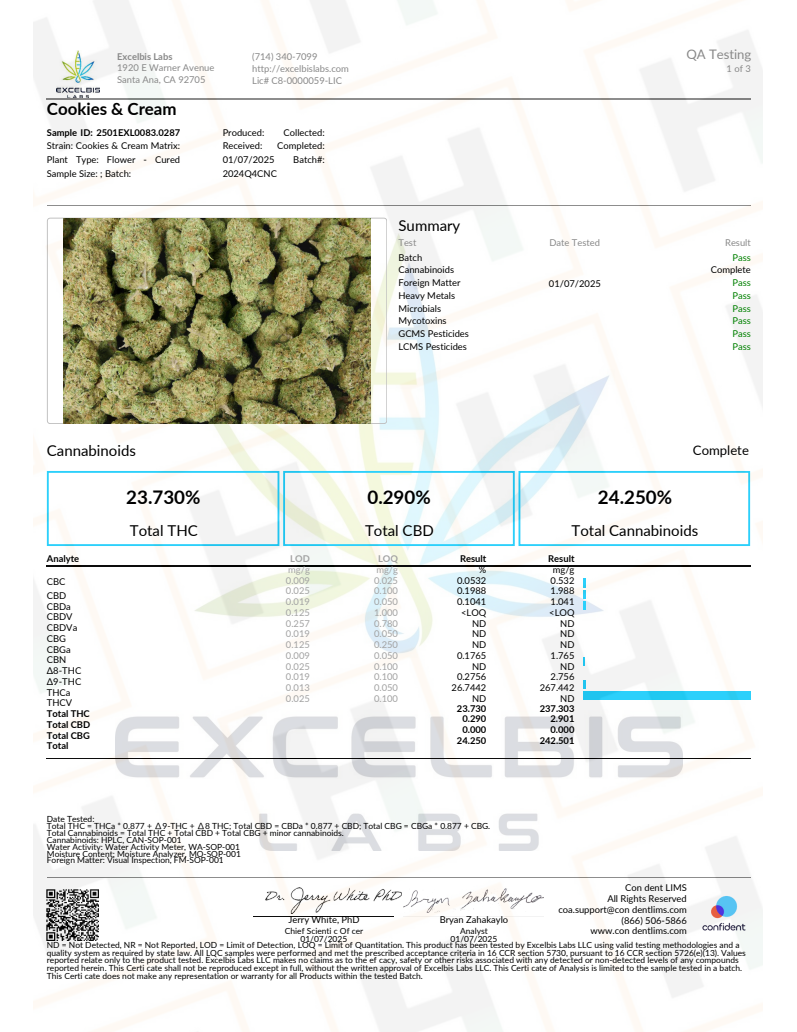
<style>
.page{position:relative;width:797px;height:1032px;background:#fff}
.page>*{position:absolute;margin:0;border:0;box-sizing:border-box;transform-origin:0 0}
.t1{font:700 18.75px "Lato";color:#000}
.t2{font:700 16.88px "Lato";color:#000}
.t3{font:15px "Lato";color:#000}
.t4{font:13.12px "Lato";color:#888}
.t5{font:13.12px "Lato";color:#000}
.t6{font:9.38px/10.8px "Lato";color:#000;text-align:right}
.t7{font:9.38px/10.8px "Lato";color:#a2a2a2;text-align:center}
.t8{font:9.38px/11.8px "Lato";color:#888}
.t9{font:700 9.38px "Lato";color:#000}
.t10{font:9.38px "Lato";color:#008000}
.t11{font:8.44px/6.8px "Lato";color:#000;text-align:center}
.s1{font-weight:700}
.s2{color:#888}
.s3{color:#008000}
.s4{font-family:"Noto Sans CJ Ksc"}
</style>
<div class="page">
<img style="left:34px;top:0;width:729px;height:1031px">
<p class="t8" style="left:117px;top:50px;width:99px"><span class="s1">Excelbis Labs<br></span>1920 E Warner Avenue<br>Santa Ana, CA 92705</p>
<p class="t2" style="left:47px;top:98px;width:131px">Cookies &amp; Cream</p>
<p class="t6" style="left:47px;top:125px;width:135px;line-height:13.7px;text-align:justify"><span class="s1">Sample ID: 2501EXL0083.0287<br></span>Strain: Cookies &amp; Cream Matrix:<br>Plant Type: Flower - Cured Sample Size: ; Batch:</p>
<p class="t8" style="left:252px;top:51px;width:98px">(714) 340-7099 http://excelbislabs.com<br>Lic# C8-0000059-LIC</p>
<p class="t6" style="left:223px;top:127px;width:43px">Produced:</p>
<p class="t6" style="left:284px;top:127px;width:43px">Collected:</p>
<p class="t6" style="left:223px;top:140px;width:41px">Received:</p>
<p class="t6" style="left:277px;top:140px;width:49px">Completed:</p>
<p class="t6" style="left:223px;top:154px;width:53px">01/07/2025</p>
<p class="t6" style="left:293px;top:154px;width:33px">Batch#:</p>
<p class="t6" style="left:223px;top:168px;width:56px">2024Q4CNC</p>
<p class="t3" style="left:398px;top:216px;width:63px">Summary</p>
<p class="t6" style="left:398px;top:235px;width:25px;line-height:14.6px;text-align:left"><span class="s2">Test<br></span>Batch</p>
<p class="t6" style="left:398px;top:264px;width:57px">Cannabinoids</p>
<p class="t6" style="left:398px;top:277px;width:64px">Foreign Matter</p>
<p class="t6" style="left:398px;top:290px;width:58px">Heavy Metals</p>
<p class="t6" style="left:398px;top:302px;width:44px">Microbials</p>
<p class="t6" style="left:398px;top:315px;width:50px">Mycotoxins</p>
<p class="t6" style="left:398px;top:328px;width:72px">GCMS Pesticides</p>
<p class="t6" style="left:398px;top:340px;width:70px">LCMS Pesticides</p>
<h2 class="t8" style="left:549px;top:236px;width:52px">Date Tested</h2>
<h1 class="t6" style="left:549px;top:278px;width:53px">01/07/2025</h1>
<p class="t4" style="left:686px;top:46px;width:67px">QA Testing</p>
<p class="t8" style="left:726px;top:62px;width:26px">1of3</p>
<p class="t8" style="left:725px;top:235px;width:27px;line-height:14.6px;text-align:right">Result<br><span class="s3">Pass</span></p>
<p class="t6" style="left:711px;top:264px;width:41px">Complete</p>
<p class="t10" style="left:732px;top:277px;width:20px">Pass</p>
<p class="t10" style="left:732px;top:289px;width:20px">Pass</p>
<p class="t10" style="left:732px;top:302px;width:20px">Pass</p>
<p class="t10" style="left:732px;top:315px;width:20px">Pass</p>
<p class="t10" style="left:732px;top:327px;width:20px">Pass</p>
<p class="t10" style="left:732px;top:340px;width:20px">Pass</p>
<p class="t3" style="left:47px;top:441px;width:91px">Cannabinoids</p>
<p class="t1" style="left:126px;top:485px;width:76px">23.730%</p>
<p class="t1" style="left:367px;top:485px;width:65px">0.290%</p>
<p class="t1" style="left:598px;top:485px;width:76px">24.250%</p>
<p class="t5" style="left:693px;top:442px;width:58px">Complete</p>
<p class="t9" style="left:47px;top:552px;width:34px">Analyte</p>
<p class="t6" style="left:47px;top:576px;width:20px">CBC</p>
<p class="t6" style="left:47px;top:590px;width:21px">CBD</p>
<h1 class="t6" style="left:47px;top:600px;width:26px">CBDa</h1>
<h3 class="t6" style="left:47px;top:611px;width:27px">CBDV</h3>
<p class="t6" style="left:47px;top:622px;width:32px">CBDVa</p>
<p class="t6" style="left:47px;top:633px;width:21px">CBG</p>
<h2 class="t6" style="left:47px;top:643px;width:25px">CBGa</h2>
<p class="t6" style="left:47px;top:654px;width:21px">CBN</p>
<p class="t6" style="left:47px;top:665px;width:36px">Δ8-THC</p>
<p class="t6" style="left:47px;top:675px;width:36px">Δ9-THC</p>
<p class="t6" style="left:47px;top:686px;width:25px">THCa</p>
<p class="t6" style="left:47px;top:697px;width:27px">THCV</p>
<p class="t9" style="left:47px;top:707px;width:44px">Total THC</p>
<p class="t9" style="left:47px;top:718px;width:45px">Total CBD</p>
<p class="t9" style="left:47px;top:729px;width:45px">Total CBG</p>
<p class="t9" style="left:47px;top:740px;width:23px">Total</p>
<p class="t3" style="left:130px;top:521px;width:69px">Total THC</p>
<p class="t3" style="left:365px;top:521px;width:70px">Total CBD</p>
<p class="t7" style="left:286px;top:553px;width:25px"><span class="s1">LOD </span>mg/g<br>0.009<br>0.025<br>0.019<br>0.125<br>0.257<br>0.019<br>0.125<br>0.009<br>0.025<br>0.019<br>0.013<br>0.025</p>
<p class="t7" style="left:374px;top:553px;width:25px"><span class="s1">LOQ </span>mg/g<br>0.025<br>0.100<br>0.050<br>1.000<br>0.780<br>0.050<br>0.250<br>0.050<br>0.100<br>0.100<br>0.050<br>0.100</p>
<p class="t6" style="left:451px;top:553px;width:36px"><span class="s1">Result </span>%<br>0.0532<br>0.1988<br>0.1041 &lt;LOQ<br>ND<br>ND<br>ND<br>0.1765<br>ND<br>0.2756<br>26.7442<br>ND</p>
<p class="t9" style="left:457px;top:702px;width:31px">23.730</p>
<p class="t9" style="left:462px;top:713px;width:25px">0.290</p>
<p class="t9" style="left:462px;top:723px;width:25px">0.000</p>
<p class="t9" style="left:457px;top:734px;width:31px">24.250</p>
<p class="t11" style="left:47px;top:815px;width:445px;text-align:left">Date Tested:<br>Total THC = THCa * 0.877 + <span class="s4">∆</span>9-THC + <span class="s4">∆</span>8 THC; Total CBD = CBDa * 0.877 + CBD; Total CBG = CBGa * 0.877 + CBG.<br>Total Cannabinoids = Total THC + Total CBD + Total CBG + minor cannabinoids.<br>Cannabinoids: HPLC, CAN-SOP-001<br>Water Activity: Water Activity Meter, WA-SOP-001<br>Moisture Content: Moisture Analyzer, MO-SOP-001<br>Foreign Matter: Visual Inspection, FM-SOP-001</p>
<p class="t3" style="left:572px;top:521px;width:128px">Total Cannabinoids</p>
<h2 class="t6" style="left:540px;top:553px;width:36px"><span class="s1">Result </span>mg/g<br>0.532<br>1.988<br>1.041 &lt;LOQ<br>ND<br>ND<br>ND<br>1.765<br>ND<br>2.756<br>267.442<br>ND</h2>
<h3 class="t9" style="left:540px;top:702px;width:36px">237.303</h3>
<h1 class="t9" style="left:550px;top:713px;width:25px">2.901</h1>
<h2 class="t9" style="left:550px;top:723px;width:25px">0.000</h2>
<h1 class="t9" style="left:540px;top:734px;width:36px">242.501</h1>
<h2 class="t6" style="left:558px;top:882px;width:130px">Con dent LIMS<br>All Rights Reserved coa.support@con dentlims.com (866) 506-5866<br>www.con dentlims.com</h2>
<p class="t6" style="left:289px;top:914px;width:72px">Jerry White, PhD</p>
<p class="t11" style="left:285px;top:927px;width:80px">Chief Scienti c Of cer</p>
<p class="t6" style="left:440px;top:914px;width:70px">Bryan Zahakaylo</p>
<p class="t11" style="left:451px;top:926px;width:48px;line-height:7.8px">Analyst<br>01/07/2025</p>
<p class="t11" style="left:300px;top:935px;width:48px">01/07/2025</p>
<p class="t11" style="left:47px;top:940px;width:694px">ND = Not Detected, NR = Not Reported, LOD = Limit of Detection, LOQ = Limit of Quantitation. This product has been tested by Excelbis Labs LLC using valid testing methodologies and a</p>
<p class="t11" style="left:47px;top:948px;width:700px">quality system as required by state law. All LQC samples were performed and met the prescribed acceptance criteria in 16 CCR section 5730, pursuant to 16 CCR section 5726(e)(13). Values</p>
<p class="t11" style="left:47px;top:956px;width:693px">reported relate only to the product tested. Excelbis Labs LLC makes no claims as to the ef cacy, safety or other risks associated with any detected or non-detected levels of any compounds</p>
<p class="t11" style="left:47px;top:964px;width:697px">reported herein. This Certi cate shall not be reproduced except in full, without the written approval of Excelbis Labs LLC. This Certi cate of Analysis is limited to the sample tested in a batch.</p>
<p class="t11" style="left:47px;top:972px;width:378px">This Certi cate does not make any representation or warranty for all Products within the tested Batch.</p>
</div>
